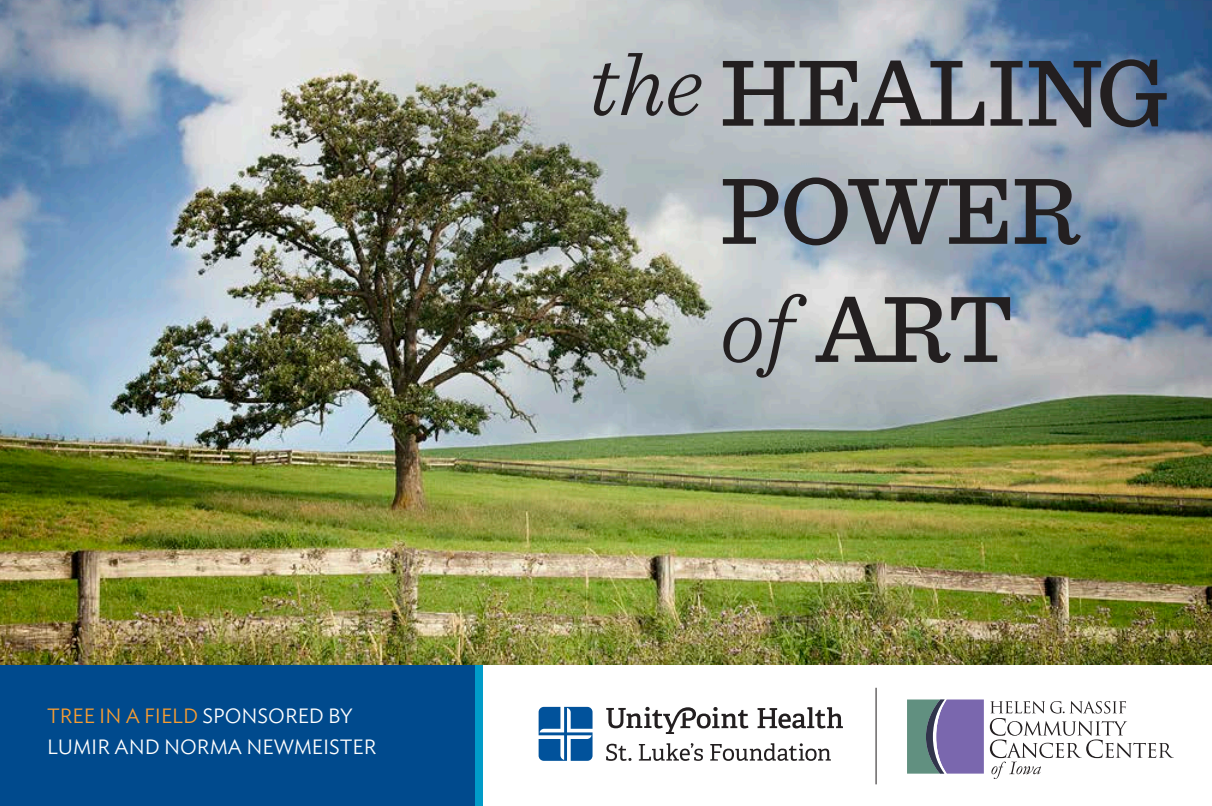
<style>
.page{position:relative;width:1212px;height:806px;background:#fff}
.page>*{position:absolute;margin:0;border:0;box-sizing:border-box;transform-origin:0 0}
.t1{font:500 98.5px "Sentinel";letter-spacing:-.01em;color:#231f20}
.t2{font:italic 300 90.25px "Sentinel";color:#231f20}
.t3{font:300 20.5px/30.8px "Ideal Sans";color:#fff}
.s1{color:#f89d31}
.s2{font-weight:300;font-style:italic}
</style>
<div class="page">
<div style="left:0;top:662px;width:477px;height:144px;background:#004a8d"></div>
<div style="left:475px;top:664px;width:8px;height:142px;background:#009bc8"></div>
<img style="left:0;top:0;width:1212px;height:664px">
<svg style="left:907px;top:699px;width:76px;height:75px;background:#73779c"></svg>
<svg style="left:989px;top:701px;width:185px;height:78px"></svg>
<svg style="left:538px;top:707px;width:54px;height:54px"></svg>
<svg style="left:606px;top:707px;width:142px;height:27px"></svg>
<svg style="left:757px;top:707px;width:86px;height:21px"></svg>
<svg style="left:606px;top:744px;width:25px;height:17px"></svg>
<svg style="left:639px;top:743px;width:64px;height:18px"></svg>
<svg style="left:710px;top:743px;width:121px;height:18px"></svg>
<hr style="left:875px;top:688px;width:1px;height:96px;background:#231f20">
<p class="t3" style="left:47px;top:699px;width:331px"><span class="s1">TREE IN A FIELD</span> SPONSORED BY<br>LUMIR AND NORMA NEWMEISTER</p>
<p class="t2" style="left:589px;top:18px;width:116px">the</p>
<p class="t1" style="left:720px;top:18px;width:449px">HEALING</p>
<p class="t1" style="left:720px;top:136px;width:361px">POWER</p>
<p class="t1" style="left:720px;top:254px;width:296px"><span class="s2">of</span> ART</p>
</div>
